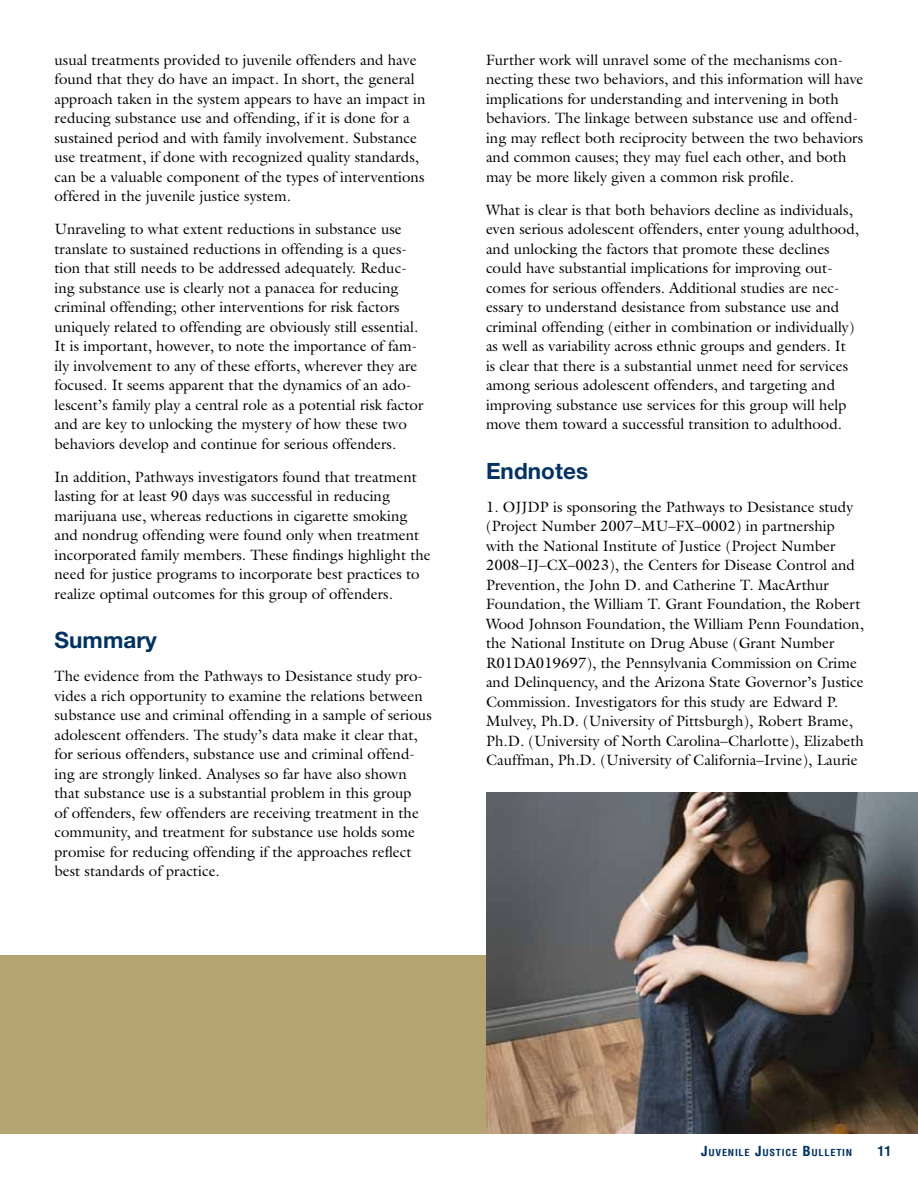
<style>
.page{position:relative;width:918px;height:1188px;background:#fff}
.page>*{position:absolute;margin:0;border:0;box-sizing:border-box;transform-origin:0 0}
.t1{font:700 22.5px "Helvetica Neue LT Std";letter-spacing:.005em;color:#003263}
.t2{font:15px/19.5px "Galliard Std";color:#000}
.t3{font:700 condensed 13.5px "Helvetica LT Std";color:#003263}
.t4{font:700 condensed 9.45px "Helvetica LT Std";letter-spacing:.07em;color:#003263;scale:1.1 1}
.s1{font-size:13.5px}
</style>
<div class="page">
<div style="left:0;top:955px;width:497px;height:179px;background:#b4a471"></div>
<img style="left:486px;top:792px;width:432px;height:342px">
<p class="t2" style="left:54px;top:50px;width:373px">usual treatments provided to juvenile offenders and have found that they do have an impact. In short, the general approach taken in the system appears to have an impact in reducing substance use and offending, if it is done for a sustained period and with family involvement. Substance use treatment, if done with recognized quality standards, can be a valuable component of the types of interventions offered in the juvenile justice system.</p>
<p class="t2" style="left:54px;top:219px;width:370px">Unraveling to what extent reductions in substance use translate to sustained reductions in offending is a ques&shy;tion that still needs to be addressed adequately. Reduc&shy;ing substance use is clearly not a panacea for reducing criminal offending; other interventions for risk factors uniquely related to offending are obviously still essential.<br>It is important, however, to note the importance of fam&shy;ily involvement to any of these efforts, wherever they are focused. It seems apparent that the dynamics of an ado&shy;lescent’s family play a central role as a potential risk factor and are key to unlocking the mystery of how these two behaviors develop and continue for serious offenders.</p>
<p class="t2" style="left:54px;top:467px;width:378px">In addition, Pathways investigators found that treatment lasting for at least 90 days was successful in reducing marijuana use, whereas reductions in cigarette smoking and nondrug offending were found only when treatment incorporated family members. These findings highlight the need for justice programs to incorporate best practices to realize optimal outcomes for this group of offenders.</p>
<h3 class="t1" style="left:54px;top:626px;width:104px">Summary</h3>
<p class="t2" style="left:54px;top:666px;width:379px">The evidence from the Pathways to Desistance study pro&shy;vides a rich opportunity to examine the relations between substance use and criminal offending in a sample of serious adolescent offenders. The study’s data make it clear that, for serious offenders, substance use and criminal offend&shy;ing are strongly linked. Analyses so far have also shown that substance use is a substantial problem in this group<br>of offenders, few offenders are receiving treatment in the community, and treatment for substance use holds some promise for reducing offending if the approaches reflect best standards of practice.</p>
<p class="t2" style="left:486px;top:50px;width:379px">Further work will unravel some of the mechanisms con&shy;necting these two behaviors, and this information will have implications for understanding and intervening in both behaviors. The linkage between substance use and offend&shy;ing may reflect both reciprocity between the two behaviors and common causes; they may fuel each other, and both may be more likely given a common risk profile.</p>
<p class="t2" style="left:486px;top:200px;width:375px">What is clear is that both behaviors decline as individuals, even serious adolescent offenders, enter young adulthood, and unlocking the factors that promote these declines could have substantial implications for improving out&shy;comes for serious offenders. Additional studies are nec&shy;essary to understand desistance from substance use and criminal offending (either in combination or individually) as well as variability across ethnic groups and genders. It<br>is clear that there is a substantial unmet need for services among serious adolescent offenders, and targeting and improving substance use services for this group will help move them toward a successful transition to adulthood.</p>
<h3 class="t1" style="left:486px;top:457px;width:104px">Endnotes</h3>
<p class="t2" style="left:486px;top:497px;width:379px">1. OJJDP is sponsoring the Pathways to Desistance study (Project Number 2007–MU–FX–0002) in partnership with the National Institute of Justice (Project Number 2008–IJ–CX–0023), the Centers for Disease Control and Prevention, the John D. and Catherine T. MacArthur Foundation, the William T. Grant Foundation, the Robert Wood Johnson Foundation, the William Penn Foundation, the National Institute on Drug Abuse (Grant Number R01DA019697), the Pennsylvania Commission on Crime and Delinquency, and the Arizona State Governor’s Justice Commission. Investigators for this study are Edward P.<br>Mulvey, Ph.D. (University of Pittsburgh), Robert Brame, Ph.D. (University of North Carolina–Charlotte), Elizabeth Cauffman, Ph.D. (University of California–Irvine), Laurie</p>
<p class="t4" style="left:701px;top:1146px;width:139px"><span class="s1">J</span>UVENILE <span class="s1">J</span>USTICE <span class="s1">B</span>ULLETIN</p>
<p class="t3" style="left:877px;top:1142px;width:15px">11</p>
</div>
